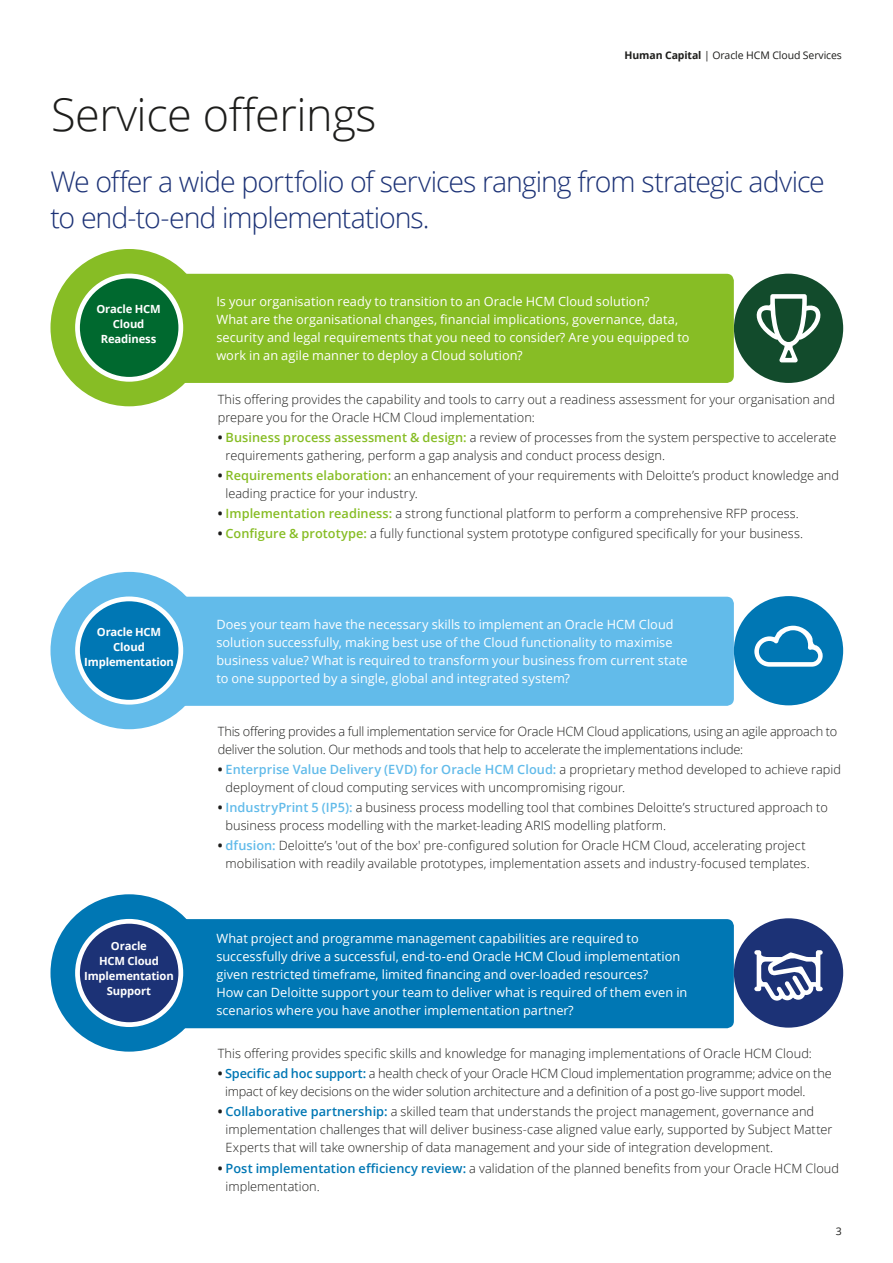
<style>
.page{position:relative;width:893px;height:1263px;background:#fff}
.page>*{position:absolute;margin:0;border:0;box-sizing:border-box;transform-origin:0 0}
.Story_heading_light{font:300 45px "Open Sans";letter-spacing:-.01em;color:#1d1d1b}
.Quote_pullout__mediu{font:300 28.5px/36px "Open Sans";letter-spacing:-.035em;color:#1c3276}
.Body_copy__8_5_12pt{font:300 12.75px/18px "Open Sans";color:#1d1d1b}
.Body_copy__8_5_12pt-2{font:12.75px/18px "Open Sans";letter-spacing:.005em;color:#fff}
.Body_copy__8_5_12pt-3{font:700 11.25px/15px "Open Sans";letter-spacing:-.01em;color:#fff;text-align:center}
.Brochure_title___Lef{font:10.5px "Open Sans";letter-spacing:-.01em;color:#1d1d1b}
.Folio_Right_pg__7_9{font:10.5px "Open Sans";color:#1d1d1b}
.s1{font-weight:700}
.s2{font-weight:600;color:#87bd25}
.s3{font-weight:600;color:#62bbea}
.s4{font-weight:600;color:#0077b4}
</style>
<div class="page">
<div style="left:208px;top:274px;width:526px;height:109px;background:#87bd25"></div>
<svg style="left:50px;top:249px;width:158px;height:157px"></svg>
<div style="left:80px;top:278px;width:98px;height:99px;background:#00692f;border-radius:50%"></div>
<div style="left:208px;top:597px;width:526px;height:109px;background:#62bbea"></div>
<svg style="left:50px;top:572px;width:158px;height:157px"></svg>
<div style="left:80px;top:601px;width:98px;height:99px;background:#0077b4;border-radius:50%"></div>
<svg style="left:734px;top:596px;width:109px;height:109px"></svg>
<div style="left:208px;top:919px;width:526px;height:109px;background:#0077b4"></div>
<svg style="left:50px;top:894px;width:158px;height:158px"></svg>
<div style="left:80px;top:924px;width:98px;height:98px;background:#1c3276;border-radius:50%"></div>
<svg style="left:734px;top:918px;width:109px;height:110px"></svg>
<svg style="left:734px;top:274px;width:109px;height:109px"></svg>
<p class="Brochure_title___Lef" style="left:625px;top:48px;width:219px"><span class="s1">Human Capital</span> | Oracle HCM Cloud Services</p>
<p class="Story_heading_light" style="left:51px;top:84px;width:327px">Service offerings</p>
<p class="Quote_pullout__mediu" style="left:50px;top:163px;width:776px">We offer a wide portfolio of services ranging from strategic advice to end‑to‑end implementations.</p>
<p class="Body_copy__8_5_12pt-3" style="left:96px;top:301px;width:66px">Oracle HCM<br>Cloud<br>Readiness</p>
<p class="Body_copy__8_5_12pt-2" style="left:216px;top:292px;width:475px">Is your organisation ready to transition to an Oracle HCM Cloud solution?<br>What are the organisational changes, financial implications, governance, data, security and legal requirements that you need to consider? Are you equipped to work in an agile manner to deploy a Cloud solution?</p>
<p class="Body_copy__8_5_12pt" style="left:218px;top:390px;width:619px">This offering provides the capability and tools to carry out a readiness assessment for your organisation and prepare you for the Oracle HCM Cloud implementation:</p>
<p class="Body_copy__8_5_12pt" style="left:226px;top:428px;width:612px;text-indent:-8px"><span class="s1">•</span> <span class="s2">Business process assessment &amp; design:</span> a review of processes from the system perspective to accelerate requirements gathering, perform a gap analysis and conduct process design.</p>
<p class="Body_copy__8_5_12pt" style="left:226px;top:466px;width:615px;text-indent:-8px"><span class="s1">•</span> <span class="s2">Requirements elaboration:</span> an enhancement of your requirements with Deloitte’s product knowledge and leading practice for your industry.</p>
<p class="Body_copy__8_5_12pt" style="left:218px;top:504px;width:583px"><span class="s1">•</span> <span class="s2">Implementation readiness:</span> a strong functional platform to perform a comprehensive RFP process.</p>
<p class="Body_copy__8_5_12pt" style="left:218px;top:524px;width:587px"><span class="s1">•</span> <span class="s2">Configure &amp; prototype:</span> a fully functional system prototype configured specifically for your business.</p>
<p class="Body_copy__8_5_12pt-3" style="left:84px;top:624px;width:91px">Oracle HCM<br>Cloud<br>Implementation</p>
<p class="Body_copy__8_5_12pt-2" style="left:216px;top:615px;width:473px">Does your team have the necessary skills to implement an Oracle HCM Cloud solution successfully, making best use of the Cloud functionality to maximise business value? What is required to transform your business from current state to one supported by a single, global and integrated system?</p>
<p class="Body_copy__8_5_12pt" style="left:218px;top:722px;width:621px">This offering provides a full implementation service for Oracle HCM Cloud applications, using an agile approach to deliver the solution. Our methods and tools that help to accelerate the implementations include:</p>
<p class="Body_copy__8_5_12pt" style="left:226px;top:760px;width:617px;text-indent:-8px"><span class="s1">•</span> <span class="s3">Enterprise Value Delivery (EVD) for Oracle HCM Cloud:</span> a proprietary method developed to achieve rapid deployment of cloud computing services with uncompromising rigour.</p>
<p class="Body_copy__8_5_12pt" style="left:226px;top:798px;width:604px;text-indent:-8px"><span class="s1">•</span> <span class="s3">IndustryPrint 5 (IP5):</span> a business process modelling tool that combines Deloitte’s structured approach to business process modelling with the market‑leading ARIS modelling platform.</p>
<p class="Body_copy__8_5_12pt" style="left:226px;top:836px;width:586px;text-indent:-8px"><span class="s1">•</span> <span class="s3">dfusion:</span> Deloitte’s 'out of the box' pre-configured solution for Oracle HCM Cloud, accelerating project mobilisation with readily available prototypes, implementation assets and industry‑focused templates.</p>
<p class="Body_copy__8_5_12pt-3" style="left:84px;top:938px;width:91px">Oracle<br>HCM Cloud<br>Implementation<br>Support</p>
<p class="Body_copy__8_5_12pt-2" style="left:216px;top:929px;width:473px">What project and programme management capabilities are required to successfully drive a successful, end-to-end Oracle HCM Cloud implementation given restricted timeframe, limited financing and over‑loaded resources?<br>How can Deloitte support your team to deliver what is required of them even in scenarios where you have another implementation partner?</p>
<p class="Body_copy__8_5_12pt" style="left:218px;top:1044px;width:596px">This offering provides specific skills and knowledge for managing implementations of Oracle HCM Cloud:</p>
<p class="Body_copy__8_5_12pt" style="left:225px;top:1064px;width:608px;text-indent:-7px"><span class="s1">•</span> <span class="s4">Specific ad hoc support:</span> a health check of your Oracle HCM Cloud implementation programme; advice on the impact of key decisions on the wider solution architecture and a definition of a post go‑live support model.</p>
<p class="Body_copy__8_5_12pt" style="left:226px;top:1102px;width:608px;text-indent:-8px"><span class="s1">•</span> <span class="s4">Collaborative partnership:</span> a skilled team that understands the project management, governance and implementation challenges that will deliver business‑case aligned value early, supported by Subject Matter<br>Experts that will take ownership of data management and your side of integration development.</p>
<p class="Body_copy__8_5_12pt" style="left:226px;top:1158px;width:615px;text-indent:-8px"><span class="s1">•</span> <span class="s4">Post implementation efficiency review:</span> a validation of the planned benefits from your Oracle HCM Cloud implementation.</p>
<p class="Folio_Right_pg__7_9" style="left:836px;top:1224px;width:8px">3</p>
</div>
